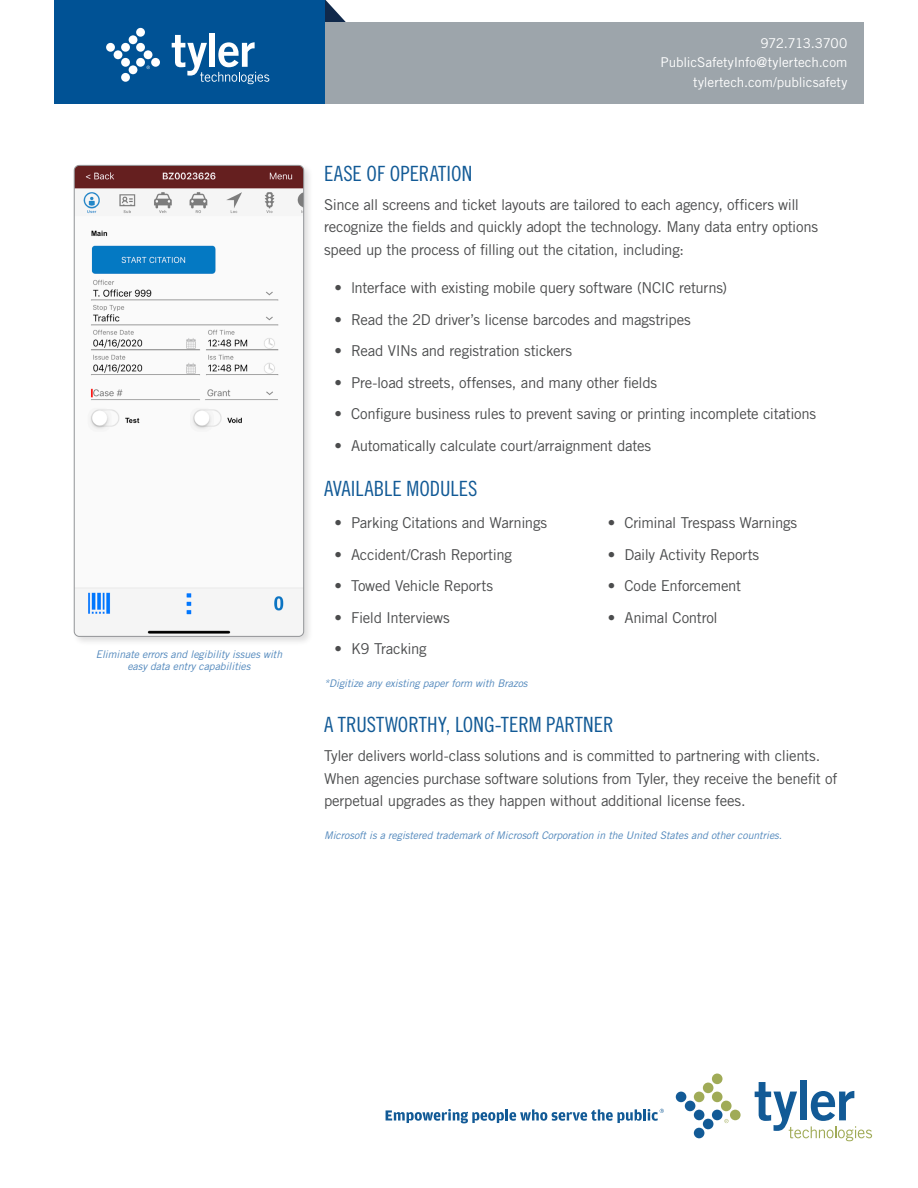
<style>
.page{position:relative;width:918px;height:1188px;background:#fff}
.page>*{position:absolute;margin:0;border:0;box-sizing:border-box;transform-origin:0 0}
.Subheader{font:21px "Trade Gothic LT Std Cn 18";color:#125a96}
.Body_Copy{font:15px/22.5px "Trade Gothic LT Std";letter-spacing:-.02em;color:#4b4c4d}
.t1{font:13.5px/19.5px "Trade Gothic LT Std";letter-spacing:-.01em;color:#fff;text-align:right}
.Credit{font:italic 10.5px/12.6px "Trade Gothic LT Std";letter-spacing:-.005em;color:#4f86bb;text-align:center}
</style>
<div class="page">
<svg style="left:325px;top:0;width:21px;height:22px"></svg>
<div style="left:297px;top:22px;width:567px;height:82px;background:#9da5ab"></div>
<div style="left:54px;top:0;width:271px;height:104px;background:#005295"></div>
<div style="left:209px;top:34px;width:6px;height:33px;background:#fff"></div>
<svg style="left:172px;top:35px;width:97px;height:49px"></svg>
<div style="left:106px;top:43px;width:9px;height:9px;background:#fff;border-radius:50%"></div>
<div style="left:114px;top:50px;width:8px;height:9px;background:#fff;border-radius:50%"></div>
<div style="left:121px;top:58px;width:9px;height:9px;background:#fff;border-radius:50%"></div>
<div style="left:121px;top:73px;width:9px;height:9px;background:#fff;border-radius:50%"></div>
<div style="left:129px;top:65px;width:8px;height:9px;background:#fff;border-radius:50%"></div>
<div style="left:136px;top:58px;width:9px;height:9px;background:#fff;border-radius:50%"></div>
<div style="left:121px;top:43px;width:9px;height:9px;background:#fff;border-radius:50%"></div>
<div style="left:129px;top:35px;width:8px;height:9px;background:#fff;border-radius:50%"></div>
<div style="left:136px;top:43px;width:9px;height:9px;background:#fff;border-radius:50%"></div>
<div style="left:144px;top:50px;width:8px;height:9px;background:#fff;border-radius:50%"></div>
<div style="left:151px;top:58px;width:9px;height:9px;background:#fff;border-radius:50%"></div>
<div style="left:136px;top:28px;width:9px;height:9px;background:#fff;border-radius:50%"></div>
<svg style="left:146px;top:66px;width:4px;height:3px"></svg>
<div style="left:800px;top:1080px;width:7px;height:40px;background:#125a96"></div>
<svg style="left:755px;top:1082px;width:117px;height:59px"></svg>
<div style="left:676px;top:1092px;width:10px;height:10px;background:#125a96;border-radius:50%"></div>
<div style="left:685px;top:1101px;width:10px;height:10px;background:#125a96;border-radius:50%"></div>
<div style="left:694px;top:1110px;width:10px;height:10px;background:#125a96;border-radius:50%"></div>
<div style="left:694px;top:1128px;width:10px;height:10px;background:#125a96;border-radius:50%"></div>
<div style="left:703px;top:1119px;width:10px;height:10px;background:#125a96;border-radius:50%"></div>
<div style="left:712px;top:1110px;width:11px;height:10px;background:#125a96;border-radius:50%"></div>
<div style="left:694px;top:1092px;width:10px;height:10px;background:#a0ab57;border-radius:50%"></div>
<div style="left:703px;top:1083px;width:10px;height:10px;background:#a0ab57;border-radius:50%"></div>
<div style="left:712px;top:1092px;width:11px;height:10px;background:#a0ab57;border-radius:50%"></div>
<div style="left:721px;top:1101px;width:11px;height:10px;background:#a0ab57;border-radius:50%"></div>
<div style="left:730px;top:1110px;width:11px;height:10px;background:#a0ab57;border-radius:50%"></div>
<div style="left:712px;top:1074px;width:11px;height:10px;background:#a0ab57;border-radius:50%"></div>
<svg style="left:724px;top:1119px;width:5px;height:4px"></svg>
<svg style="left:386px;top:1109px;width:278px;height:14px"></svg>
<div style="left:72px;top:163px;width:242px;height:483px;background:#231f20;opacity:.15"></div>
<img style="left:74px;top:165px;width:230px;height:471px">
<div style="left:74px;top:165px;width:230px;height:472px;border:1px solid #939598;border-radius:5px"></div>
<p class="Credit" style="left:96px;top:648px;width:188px">Eliminate errors and legibility issues with easy data entry capabilities</p>
<p class="t1" style="left:661px;top:33px;width:188px">972.713.3700<br>PublicSafetyInfo@tylertech.com tylertech.com/publicsafety</p>
<p class="Subheader" style="left:324px;top:161px;width:150px">EASE OF OPERATION</p>
<p class="Body_Copy" style="left:324px;top:193px;width:495px">Since all screens and ticket layouts are tailored to each agency, officers will recognize the fields and quickly adopt the technology. Many data entry options speed up the process of filling out the citation, including:</p>
<p class="Body_Copy" style="left:334px;top:276px;width:394px">• lnterface with existing mobile query software (NCIC returns)</p>
<p class="Body_Copy" style="left:334px;top:308px;width:358px">• Read the 2D driver’s license barcodes and magstripes</p>
<p class="Body_Copy" style="left:334px;top:339px;width:239px">• Read VINs and registration stickers</p>
<p class="Body_Copy" style="left:334px;top:371px;width:324px">• Pre-load streets, offenses, and many other fields</p>
<p class="Body_Copy" style="left:334px;top:402px;width:483px">• Configure business rules to prevent saving or printing incomplete citations</p>
<p class="Body_Copy" style="left:334px;top:434px;width:318px">• Automatically calculate court/arraignment dates</p>
<p class="Subheader" style="left:324px;top:476px;width:155px">AVAILABLE MODULES</p>
<p class="Body_Copy" style="left:334px;top:511px;width:214px">• Parking Citations and Warnings</p>
<p class="Body_Copy" style="left:334px;top:543px;width:179px">• Accident/Crash Reporting</p>
<p class="Body_Copy" style="left:334px;top:574px;width:160px">• Towed Vehicle Reports</p>
<p class="Body_Copy" style="left:334px;top:606px;width:117px">• Field Interviews</p>
<p class="Body_Copy" style="left:334px;top:637px;width:94px">• K9 Tracking</p>
<p class="Body_Copy" style="left:608px;top:511px;width:191px">• Criminal Trespass Warnings</p>
<p class="Body_Copy" style="left:608px;top:543px;width:153px">• Daily Activity Reports</p>
<p class="Body_Copy" style="left:608px;top:574px;width:135px">• Code Enforcement</p>
<p class="Body_Copy" style="left:608px;top:606px;width:111px">• Animal Control</p>
<p class="Credit" style="left:324px;top:677px;width:205px">*Digitize any existing paper form with Brazos</p>
<p class="Subheader" style="left:324px;top:712px;width:291px">A TRUSTWORTHY, LONG-TERM PARTNER</p>
<p class="Body_Copy" style="left:324px;top:745px;width:515px">Tyler delivers world-class solutions and is committed to partnering with clients.<br>When agencies purchase software solutions from Tyler, they receive the benefit of perpetual upgrades as they happen without additional license fees.</p>
<p class="Credit" style="left:324px;top:829px;width:460px">Microsoft is a registered trademark of Microsoft Corporation in the United States and other countries.</p>
</div>
